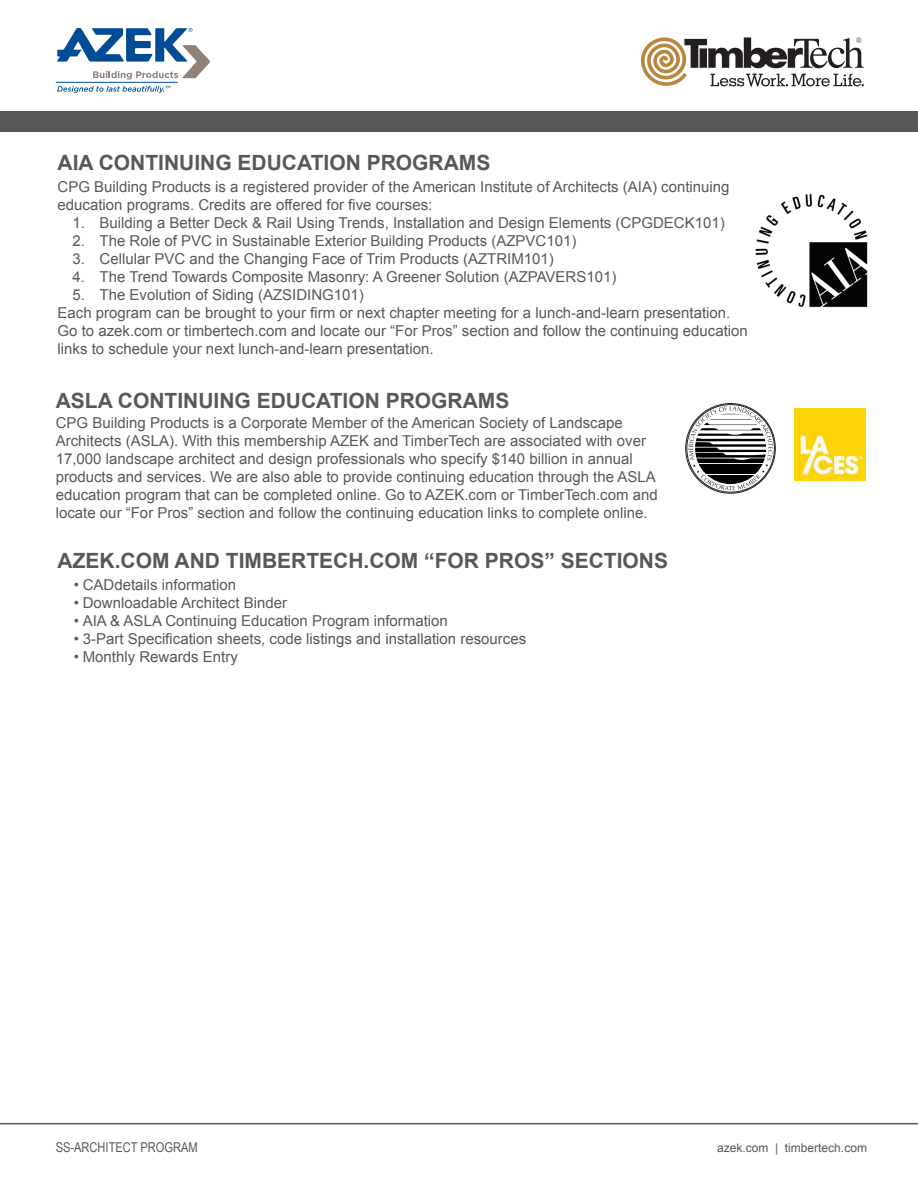
<style>
.page{position:relative;width:918px;height:1188px;background:#fff}
.page>*{position:absolute;margin:0;border:0;box-sizing:border-box;transform-origin:0 0}
.t1{font:700 21px "Arial";color:#57585a}
.t2{font:15px/18px "Arial";color:#57585a}
.t3{font:13.5px "Arial Narrow";color:#57585a}
.t4{font:12px "Arial";color:#57585a}
</style>
<div class="page">
<hr style="left:0;top:1123px;width:918px;height:1px;background:#57585a">
<div style="left:0;top:111px;width:918px;height:21px;background:#57585a"></div>
<svg style="left:640px;top:37px;width:224px;height:50px"></svg>
<svg style="left:57px;top:28px;width:153px;height:52px"></svg>
<hr style="left:56px;top:82px;width:122px;height:1px;background:#004c97">
<svg style="left:57px;top:86px;width:113px;height:7px"></svg>
<img style="left:755px;top:194px;width:113px;height:114px">
<svg style="left:689px;top:406px;width:84px;height:84px"></svg>
<img style="left:794px;top:409px;width:71px;height:72px">
<h1 class="t1" style="left:58px;top:149px;width:434px">AIA CONTINUING EDUCATION PROGRAMS</h1>
<p class="t2" style="left:58px;top:178px;width:673px">CPG Building Products is a registered provider of the American Institute of Architects (AIA) continuing education programs. Credits are offered for five courses:</p>
<p class="t2" style="left:73px;top:214px;width:654px">1. Building a Better Deck &amp; Rail Using Trends, Installation and Design Elements (CPGDECK101)</p>
<p class="t2" style="left:73px;top:232px;width:505px">2. The Role of PVC in Sustainable Exterior Building Products (AZPVC101)</p>
<p class="t2" style="left:73px;top:250px;width:483px">3. Cellular PVC and the Changing Face of Trim Products (AZTRIM101)</p>
<p class="t2" style="left:73px;top:268px;width:545px">4. The Trend Towards Composite Masonry: A Greener Solution (AZPAVERS101)</p>
<p class="t2" style="left:58px;top:286px;width:692px;text-indent:15px">5. The Evolution of Siding (AZSIDING101)<br>Each program can be brought to your firm or next chapter meeting for a lunch-and-learn presentation.<br>Go to azek.com or timbertech.com and locate our “For Pros” section and follow the continuing education links to schedule your next lunch-and-learn presentation.</p>
<h1 class="t1" style="left:56px;top:386px;width:455px">ASLA CONTINUING EDUCATION PROGRAMS</h1>
<p class="t2" style="left:56px;top:414px;width:603px">CPG Building Products is a Corporate Member of the American Society of Landscape Architects (ASLA). With this membership AZEK and TimberTech are associated with over 17,000 landscape architect and design professionals who specify $140 billion in annual products and services. We are also able to provide continuing education through the ASLA education program that can be completed online. Go to AZEK.com or TimberTech.com and locate our “For Pros” section and follow the continuing education links to complete online.</p>
<h1 class="t1" style="left:58px;top:547px;width:612px">AZEK.COM AND TIMBERTECH.COM “FOR PROS” SECTIONS</h1>
<p class="t2" style="left:74px;top:576px;width:164px">• CADdetails information</p>
<p class="t2" style="left:74px;top:594px;width:215px">• Downloadable Architect Binder</p>
<p class="t2" style="left:74px;top:612px;width:376px">• AIA &amp; ASLA Continuing Education Program information</p>
<p class="t2" style="left:74px;top:630px;width:454px">• 3-Part Specification sheets, code listings and installation resources</p>
<p class="t2" style="left:74px;top:648px;width:166px">• Monthly Rewards Entry</p>
<p class="t3" style="left:56px;top:1137px;width:143px">SS-ARCHITECT PROGRAM</p>
<p class="t4" style="left:717px;top:1140px;width:151px">azek.com | timbertech.com</p>
</div>
